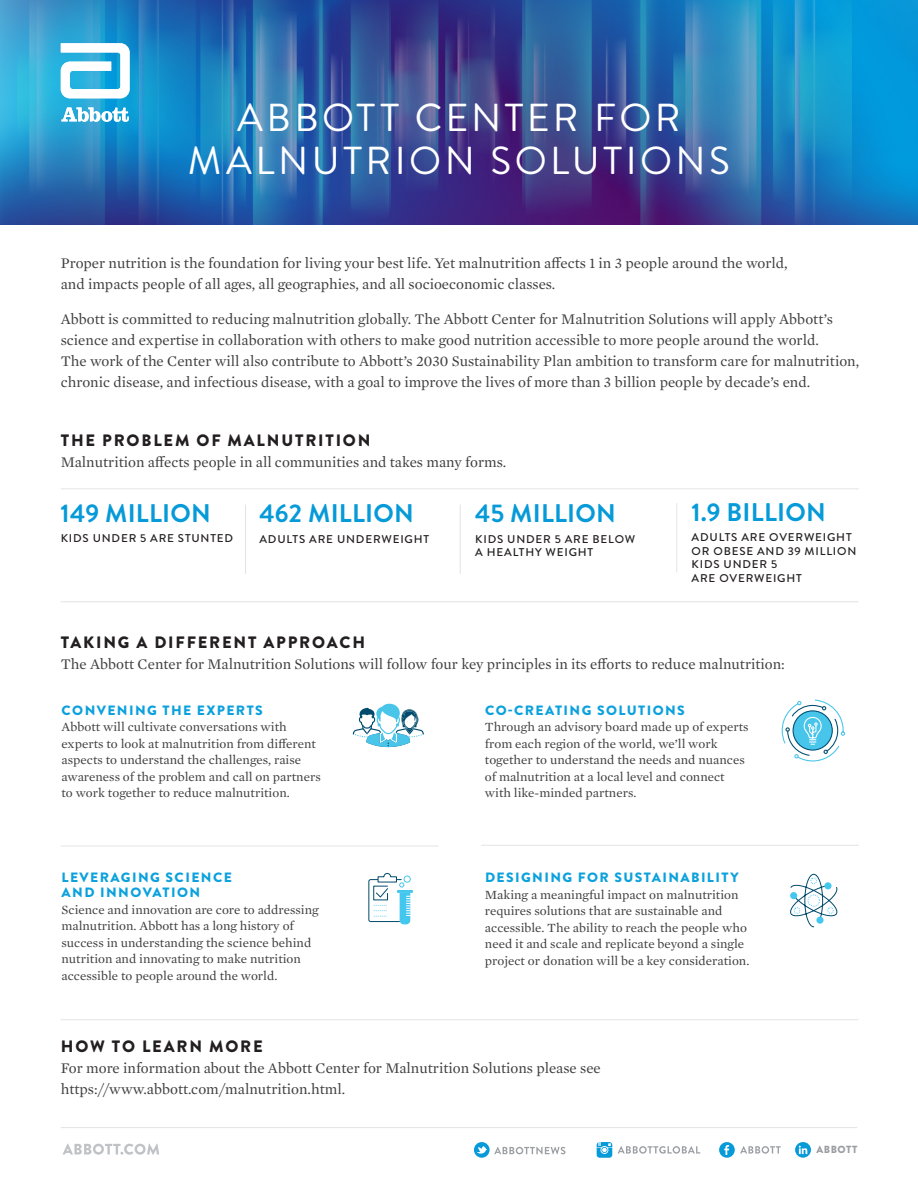
<style>
.page{position:relative;width:918px;height:1188px;background:#fff}
.page>*{position:absolute;margin:0;border:0;box-sizing:border-box;transform-origin:0 0}
.t1{font:39px "Brandon Grotesque";letter-spacing:.09em;color:#fff}
.t2{font:700 25.5px "Brandon Grotesque";letter-spacing:.01em;color:#069ad9}
.Project_Title{font:900 16.5px "Brandon Grotesque";letter-spacing:.11em;color:#231f20}
.Project_Title-2{font:15px/21px "Mercury Text G1";color:#3e3e3f}
.t3{font:900 13.5px/15px "Brandon Grotesque";letter-spacing:.1em;color:#0ba1dc}
.t4{font:12.75px/16.5px "Mercury Text G1";color:#3e3e3f}
.t5{font:500 11.25px/13.5px "Brandon Grotesque";letter-spacing:.07em;color:#231f20}
.t6{font:900 10.35px "Brandon Grotesque";letter-spacing:.05em;color:#9a9da2}
</style>
<div class="page">
<img style="left:0;top:0;width:918px;height:225px">
<hr style="left:61px;top:1127px;width:796px;height:1px;background:#e2e4e2">
<svg style="left:63px;top:1144px;width:96px;height:11px"></svg>
<svg style="left:597px;top:1142px;width:15px;height:16px"></svg>
<svg style="left:618px;top:1146px;width:82px;height:8px"></svg>
<svg style="left:719px;top:1142px;width:62px;height:16px"></svg>
<svg style="left:474px;top:1142px;width:92px;height:16px"></svg>
<svg style="left:795px;top:1142px;width:16px;height:16px"></svg>
<svg style="left:61px;top:43px;width:69px;height:55px"></svg>
<svg style="left:61px;top:107px;width:68px;height:15px"></svg>
<hr style="left:61px;top:488px;width:798px;height:1px;background:#e2e4e2">
<hr style="left:245px;top:505px;width:1px;height:69px;background:#e2e4e2">
<hr style="left:460px;top:505px;width:1px;height:69px;background:#e2e4e2">
<hr style="left:676px;top:503px;width:1px;height:69px;background:#e2e4e2">
<hr style="left:61px;top:601px;width:797px;height:1px;background:#e2e4e2">
<hr style="left:61px;top:1019px;width:797px;height:1px;background:#e2e4e2">
<svg style="left:353px;top:704px;width:71px;height:43px"></svg>
<hr style="left:61px;top:846px;width:377px;height:1px;background:#e2e4e2">
<hr style="left:481px;top:845px;width:378px;height:1px;background:#e2e4e2">
<svg style="left:790px;top:874px;width:47px;height:54px"></svg>
<svg style="left:782px;top:700px;width:63px;height:61px"></svg>
<hr style="left:397px;top:890px;width:16px;height:3px;background:#44c7ee">
<svg style="left:368px;top:873px;width:43px;height:51px"></svg>
<p class="t1" style="left:237px;top:91px;width:445px">ABBOTT CENTER FOR</p>
<p class="t1" style="left:188px;top:134px;width:544px">MALNUTRION SOLUTIONS</p>
<p class="Project_Title-2" style="left:61px;top:251px;width:729px">Proper nutrition is the foundation for living your best life. Yet malnutrition affects 1 in 3 people around the world, and impacts people of all ages, all geographies, and all socioeconomic classes.</p>
<p class="Project_Title-2" style="left:61px;top:308px;width:800px">Abbott is committed to reducing malnutrition globally. The Abbott Center for Malnutrition Solutions will apply Abbott’s science and expertise in collaboration with others to make good nutrition accessible to more people around the world.<br>The work of the Center will also contribute to Abbott’s 2030 Sustainability Plan ambition to transform care for malnutrition, chronic disease, and infectious disease, with a goal to improve the lives of more than 3 billion people by decade’s end.</p>
<p class="Project_Title" style="left:61px;top:429px;width:311px">THE PROBLEM OF MALNUTRITION</p>
<p class="Project_Title-2" style="left:61px;top:451px;width:447px">Malnutrition affects people in all communities and takes many forms.</p>
<p class="t2" style="left:61px;top:496px;width:152px">149 MILLION</p>
<p class="t5" style="left:61px;top:531px;width:174px">KIDS UNDER 5 ARE STUNTED</p>
<p class="t2" style="left:259px;top:496px;width:156px">462 MILLION</p>
<p class="t5" style="left:259px;top:532px;width:171px">ADULTS ARE UNDERWEIGHT</p>
<p class="t2" style="left:475px;top:496px;width:142px">45 MILLION</p>
<p class="t5" style="left:475px;top:532px;width:161px">KIDS UNDER 5 ARE BELOW<br>A HEALTHY WEIGHT</p>
<p class="t2" style="left:692px;top:494px;width:136px">1.9 BILLION</p>
<p class="t5" style="left:692px;top:531px;width:166px">ADULTS ARE OVERWEIGHT<br>OR OBESE AND 39 MILLION<br>KIDS UNDER 5<br>ARE OVERWEIGHT</p>
<p class="Project_Title" style="left:61px;top:630px;width:306px">TAKING A DIFFERENT APPROACH</p>
<p class="Project_Title-2" style="left:61px;top:652px;width:726px">The Abbott Center for Malnutrition Solutions will follow four key principles in its efforts to reduce malnutrition:</p>
<p class="t3" style="left:62px;top:703px;width:203px">CONVENING THE EXPERTS</p>
<p class="t4" style="left:62px;top:718px;width:261px">Abbott will cultivate conversations with experts to look at malnutrition from different aspects to understand the challenges, raise awareness of the problem and call on partners to work together to reduce malnutrition.</p>
<p class="t3" style="left:62px;top:870px;width:172px">LEVERAGING SCIENCE<br>AND INNOVATION</p>
<p class="t4" style="left:62px;top:901px;width:259px">Science and innovation are core to addressing malnutrition. Abbott has a long history of success in understanding the science behind nutrition and innovating to make nutrition accessible to people around the world.</p>
<p class="t3" style="left:485px;top:703px;width:201px">CO-CREATING SOLUTIONS</p>
<p class="t4" style="left:485px;top:718px;width:265px">Through an advisory board made up of experts from each region of the world, we’ll work together to understand the needs and nuances of malnutrition at a local level and connect with like-minded partners.</p>
<p class="t3" style="left:485px;top:870px;width:255px">DESIGNING FOR SUSTAINABILITY</p>
<p class="t4" style="left:485px;top:886px;width:266px">Making a meaningful impact on malnutrition requires solutions that are sustainable and accessible. The ability to reach the people who need it and scale and replicate beyond a single project or donation will be a key consideration.</p>
<p class="Project_Title" style="left:61px;top:1035px;width:203px">HOW TO LEARN MORE</p>
<p class="Project_Title-2" style="left:61px;top:1057px;width:542px">For more information about the Abbott Center for Malnutrition Solutions please see https://www.abbott.com/malnutrition.html.</p>
<p class="t6" style="left:816px;top:1143px;width:42px">ABBOTT</p>
</div>
